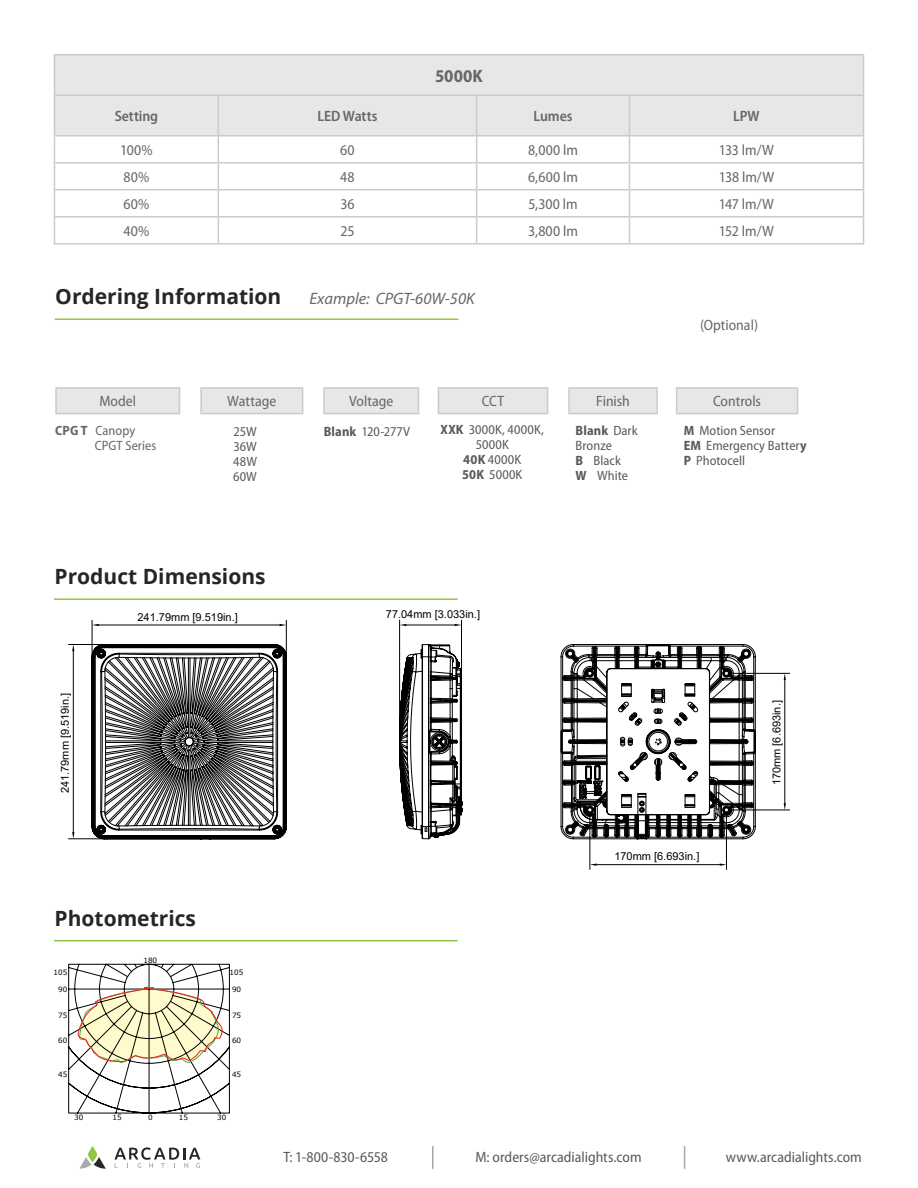
<style>
.page{position:relative;width:918px;height:1188px;background:#fff}
.page>*{position:absolute;margin:0;border:0;box-sizing:border-box;transform-origin:0 0}
.t1{font:700 21px "Open Sans";color:#262626}
.t2{font:700 semi-condensed 18px "Myriad Pro";letter-spacing:.005em;color:#666767}
.t3{font:italic 16.5px "Myriad Pro";color:#666767}
.t4{font:semi-condensed 15px "Myriad Pro";color:#666767}
.t5{font:semi-condensed 15px "Myriad Pro";color:#58595b}
.t6{font:600 semi-condensed 15px "Myriad Pro";letter-spacing:-.005em;color:#666767}
.t7{font:semi-condensed 13.5px/15px "Myriad Pro";letter-spacing:.005em;color:#58595b}
.t8{font:semi-condensed 13.5px/15px "Myriad Pro";letter-spacing:.005em;color:#666767}
.t9{font:10.95px "Arial";color:#000}
.t10{font:7.2px "Verdana";color:#000}
.s1{font-weight:700}
</style>
<div class="page">
<hr style="left:432px;top:1146px;width:2px;height:23px;background:#a9a9aa">
<svg style="left:684px;top:1146px;width:1px;height:23px"></svg>
<svg style="left:79px;top:1146px;width:27px;height:23px"></svg>
<svg style="left:115px;top:1147px;width:85px;height:21px"></svg>
<hr style="left:54px;top:598px;width:404px;height:2px;background:#92c841">
<hr style="left:55px;top:319px;width:403px;height:1px;background:#92c841">
<div style="left:677px;top:388px;width:121px;height:26px;background:#e7e7e7"></div>
<hr style="left:55px;top:387px;width:125px;height:2px;background:#cbcbcb">
<hr style="left:55px;top:389px;width:2px;height:24px;background:#cbcbcb">
<hr style="left:55px;top:413px;width:125px;height:1px;background:#cbcbcb">
<hr style="left:200px;top:387px;width:103px;height:2px;background:#cbcbcb">
<hr style="left:323px;top:387px;width:96px;height:2px;background:#cbcbcb">
<hr style="left:438px;top:387px;width:110px;height:2px;background:#cbcbcb">
<svg style="left:57px;top:388px;width:599px;height:26px"></svg>
<hr style="left:438px;top:413px;width:110px;height:1px;background:#cbcbcb">
<hr style="left:656px;top:389px;width:2px;height:24px;background:#cbcbcb">
<svg style="left:797px;top:389px;width:1px;height:24px"></svg>
<hr style="left:568px;top:387px;width:90px;height:2px;background:#cbcbcb">
<hr style="left:568px;top:389px;width:2px;height:24px;background:#cbcbcb">
<hr style="left:676px;top:387px;width:122px;height:2px;background:#cbcbcb">
<svg style="left:676px;top:389px;width:1px;height:24px"></svg>
<hr style="left:568px;top:413px;width:90px;height:1px;background:#cbcbcb">
<hr style="left:676px;top:413px;width:122px;height:1px;background:#cbcbcb">
<div style="left:54px;top:55px;width:810px;height:40px;background:#e7e7e7"></div>
<hr style="left:863px;top:56px;width:1px;height:38px;background:#cbcbcb">
<svg style="left:54px;top:96px;width:810px;height:147px"></svg>
<hr style="left:54px;top:162px;width:164px;height:2px;background:#cbcbcb">
<hr style="left:54px;top:189px;width:164px;height:1px;background:#cbcbcb">
<hr style="left:54px;top:216px;width:164px;height:2px;background:#cbcbcb">
<hr style="left:54px;top:243px;width:164px;height:1px;background:#cbcbcb">
<hr style="left:218px;top:162px;width:259px;height:2px;background:#cbcbcb">
<hr style="left:218px;top:189px;width:259px;height:1px;background:#cbcbcb">
<hr style="left:218px;top:216px;width:259px;height:2px;background:#cbcbcb">
<hr style="left:218px;top:243px;width:259px;height:1px;background:#cbcbcb">
<hr style="left:477px;top:162px;width:152px;height:2px;background:#cbcbcb">
<hr style="left:629px;top:162px;width:235px;height:2px;background:#cbcbcb">
<hr style="left:477px;top:189px;width:152px;height:1px;background:#cbcbcb">
<hr style="left:629px;top:189px;width:235px;height:1px;background:#cbcbcb">
<hr style="left:477px;top:216px;width:152px;height:2px;background:#cbcbcb">
<hr style="left:629px;top:216px;width:235px;height:2px;background:#cbcbcb">
<hr style="left:477px;top:243px;width:152px;height:1px;background:#cbcbcb">
<hr style="left:629px;top:243px;width:235px;height:1px;background:#cbcbcb">
<hr style="left:54px;top:96px;width:1px;height:39px;background:#cbcbcb">
<hr style="left:218px;top:96px;width:1px;height:39px;background:#cbcbcb">
<hr style="left:476px;top:96px;width:1px;height:39px;background:#cbcbcb">
<hr style="left:629px;top:96px;width:1px;height:39px;background:#cbcbcb">
<hr style="left:863px;top:96px;width:1px;height:39px;background:#cbcbcb">
<hr style="left:54px;top:54px;width:164px;height:2px;background:#cbcbcb">
<hr style="left:54px;top:56px;width:1px;height:38px;background:#cbcbcb">
<hr style="left:218px;top:54px;width:259px;height:2px;background:#cbcbcb">
<hr style="left:477px;top:54px;width:152px;height:2px;background:#cbcbcb">
<hr style="left:629px;top:54px;width:235px;height:2px;background:#cbcbcb">
<hr style="left:54px;top:94px;width:164px;height:2px;background:#cbcbcb">
<hr style="left:218px;top:94px;width:259px;height:2px;background:#cbcbcb">
<hr style="left:477px;top:94px;width:152px;height:2px;background:#cbcbcb">
<hr style="left:629px;top:94px;width:235px;height:2px;background:#cbcbcb">
<svg style="left:92px;top:620px;width:195px;height:219px"></svg>
<hr style="left:68px;top:644px;width:36px;height:1px;background:#000">
<hr style="left:68px;top:839px;width:40px;height:1px;background:#000">
<hr style="left:73px;top:651px;width:1px;height:181px;background:#000">
<svg style="left:72px;top:832px;width:2px;height:7px"></svg>
<svg style="left:399px;top:620px;width:63px;height:219px"></svg>
<svg style="left:561px;top:644px;width:195px;height:195px"></svg>
<hr style="left:590px;top:812px;width:1px;height:57px;background:#000">
<hr style="left:726px;top:812px;width:1px;height:57px;background:#000">
<hr style="left:597px;top:864px;width:123px;height:1px;background:#000">
<svg style="left:590px;top:864px;width:7px;height:2px"></svg>
<hr style="left:728px;top:673px;width:62px;height:1px;background:#000">
<hr style="left:728px;top:810px;width:62px;height:1px;background:#000">
<hr style="left:785px;top:680px;width:1px;height:123px;background:#000">
<svg style="left:784px;top:673px;width:2px;height:7px"></svg>
<svg style="left:784px;top:803px;width:2px;height:7px"></svg>
<hr style="left:54px;top:940px;width:404px;height:1px;background:#8fc73e">
<svg style="left:68px;top:964px;width:162px;height:150px"></svg>
<h2 class="t2" style="left:435px;top:64px;width:49px">5000K</h2>
<p class="t6" style="left:115px;top:107px;width:45px">Setting</p>
<p class="t6" style="left:318px;top:107px;width:61px">LED Watts</p>
<p class="t6" style="left:534px;top:107px;width:41px">Lumes</p>
<p class="t6" style="left:733px;top:107px;width:28px">LPW</p>
<p class="t4" style="left:120px;top:142px;width:34px">100%</p>
<p class="t4" style="left:340px;top:142px;width:16px">60</p>
<p class="t4" style="left:528px;top:142px;width:51px">8,000 lm</p>
<p class="t4" style="left:719px;top:142px;width:57px">133 lm/W</p>
<p class="t4" style="left:124px;top:169px;width:27px">80%</p>
<p class="t4" style="left:340px;top:169px;width:16px">48</p>
<p class="t4" style="left:528px;top:169px;width:51px">6,600 lm</p>
<p class="t4" style="left:719px;top:169px;width:57px">138 lm/W</p>
<p class="t4" style="left:124px;top:196px;width:27px">60%</p>
<p class="t4" style="left:340px;top:196px;width:16px">36</p>
<p class="t4" style="left:528px;top:196px;width:51px">5,300 lm</p>
<p class="t4" style="left:719px;top:196px;width:57px">147 lm/W</p>
<p class="t4" style="left:123px;top:223px;width:27px">40%</p>
<p class="t4" style="left:340px;top:223px;width:16px">25</p>
<p class="t4" style="left:528px;top:223px;width:51px">3,800 lm</p>
<p class="t4" style="left:719px;top:223px;width:57px">152 lm/W</p>
<h1 class="t1" style="left:55px;top:282px;width:228px">Ordering Information</h1>
<p class="t3" style="left:310px;top:288px;width:167px">Example: CPGT-60W-50K</p>
<p class="t4" style="left:700px;top:317px;width:60px">(Optional)</p>
<p class="t4" style="left:99px;top:393px;width:38px">Model</p>
<p class="t4" style="left:227px;top:393px;width:51px">Wattage</p>
<p class="t4" style="left:349px;top:393px;width:46px">Voltage</p>
<p class="t4" style="left:482px;top:393px;width:24px">CCT</p>
<p class="t4" style="left:596px;top:393px;width:35px">Finish</p>
<p class="t4" style="left:713px;top:393px;width:50px">Controls</p>
<p class="t7" style="left:233px;top:424px;width:25px;text-align:justify">25W 36W 48W 60W</p>
<p class="t7" style="left:441px;top:423px;width:105px;text-align:center"><span class="s1">XXK</span> 3000K, 4000K,<br>5000K<br><span class="s1">40K</span> 4000K<br><span class="s1">50K</span> 5000K</p>
<p class="t7" style="left:324px;top:424px;width:88px"><span class="s1">Blank</span> 120-277V</p>
<p class="t7" style="left:576px;top:423px;width:63px"><span class="s1">Blank</span> Dark<br>Bronze<br><span class="s1">B</span> Black<br><span class="s1">W</span> White</p>
<p class="t8" style="left:95px;top:423px;width:63px;text-indent:-40px"><span class="s1">CPG T</span> Canopy<br>CPGT Series</p>
<p class="t7" style="left:684px;top:423px;width:124px"><span class="s1">M</span> Motion Sensor<br><span class="s1">EM</span> Emergency Batter<span class="s1">y<br>P</span> Photocell</p>
<h1 class="t1" style="left:55px;top:562px;width:213px">Product Dimensions</h1>
<p class="t9" style="left:138px;top:609px;width:102px">241.79mm [9.519in.]</p>
<p class="t9" style="left:386px;top:607px;width:96px">77.04mm [3.033in.]</p>
<p class="t9" style="left:58px;top:793px;width:102px;rotate:-90deg">m97 . 142 m ] .ni915.9[</p>
<h1 class="t1" style="left:55px;top:903px;width:143px">Photometrics</h1>
<p class="t10" style="left:143px;top:955px;width:15px">180</p>
<p class="t10" style="left:54px;top:967px;width:15px">105</p>
<p class="t10" style="left:229px;top:967px;width:15px">105</p>
<p class="t10" style="left:58px;top:984px;width:11px">90</p>
<p class="t10" style="left:232px;top:984px;width:11px">90</p>
<p class="t10" style="left:58px;top:1010px;width:11px">75</p>
<p class="t10" style="left:232px;top:1010px;width:11px">75</p>
<p class="t10" style="left:58px;top:1035px;width:11px">60</p>
<p class="t10" style="left:232px;top:1035px;width:11px">60</p>
<p class="t10" style="left:58px;top:1069px;width:11px">45</p>
<p class="t10" style="left:232px;top:1069px;width:11px">45</p>
<p class="t10" style="left:74px;top:1113px;width:11px">30</p>
<p class="t10" style="left:113px;top:1113px;width:11px">15</p>
<p class="t10" style="left:179px;top:1113px;width:11px">15</p>
<p class="t10" style="left:217px;top:1113px;width:11px">30</p>
<p class="t10" style="left:148px;top:1113px;width:6px">0</p>
<p class="t9" style="left:614px;top:849px;width:87px">170mm [6.693in.]</p>
<p class="t9" style="left:769px;top:785px;width:87px;rotate:-90deg">m071 m ] .ni396.6[</p>
<p class="t5" style="left:284px;top:1149px;width:106px">T: 1-800-830-6558</p>
<p class="t5" style="left:476px;top:1149px;width:168px">M: orders@arcadialights.com</p>
<p class="t5" style="left:726px;top:1149px;width:138px">www.arcadialights.com</p>
</div>
